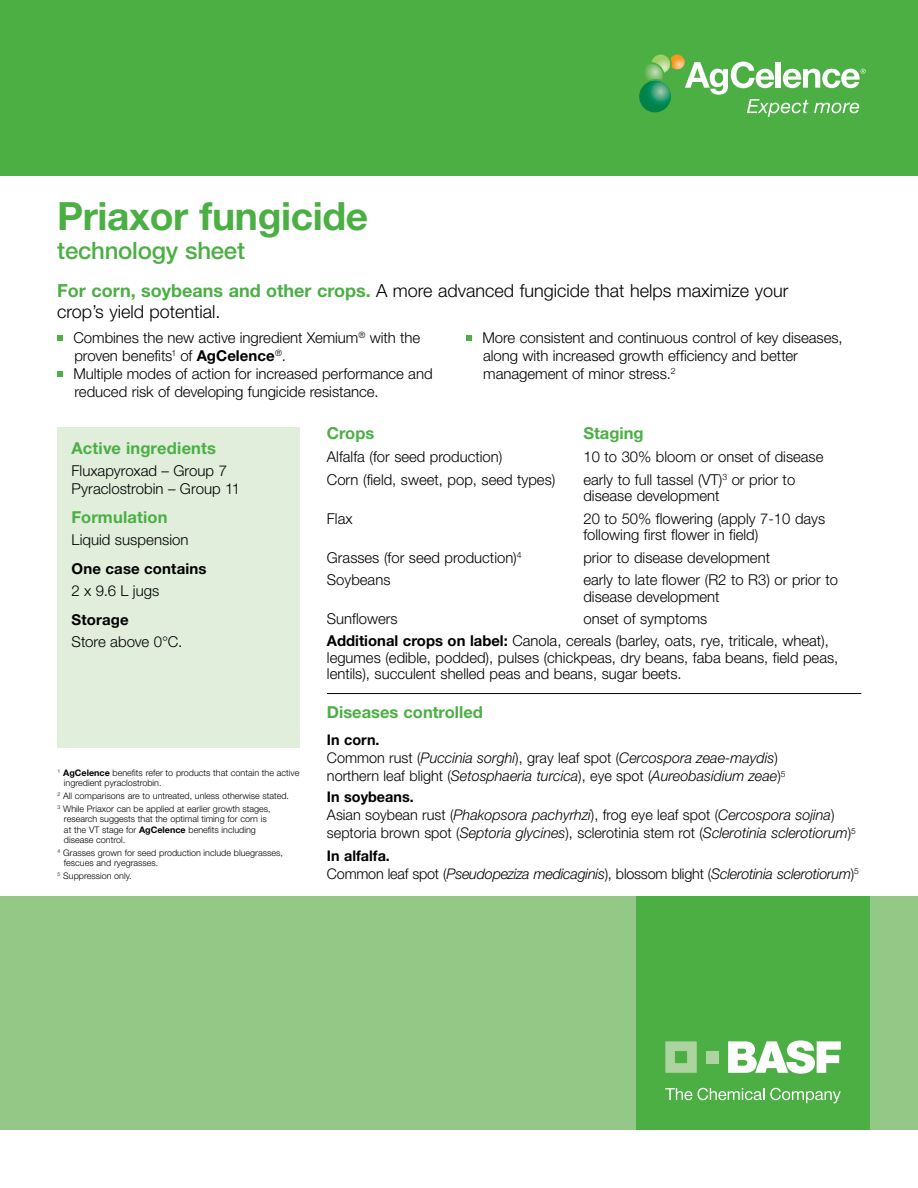
<style>
.page{position:relative;width:918px;height:1188px;background:#fff}
.page>*{position:absolute;margin:0;border:0;box-sizing:border-box;transform-origin:0 0}
.t1{font:700 39px "Helvetica Neue LT Std";letter-spacing:-.01em;color:#4baf44}
.t2{font:500 24px "Helvetica Neue LT Std";letter-spacing:-.01em;color:#4baf44}
.t3{font:300 18px/21px "Helvetica Neue LT Std";color:#000}
.t4{font:700 16.5px "Helvetica Neue LT Std";color:#4baf44}
.t5{font:300 15px/18px "Helvetica Neue LT Std";color:#000}
.t6{font:700 15px "Helvetica Neue LT Std";letter-spacing:.01em;color:#000}
.t7{font:italic 300 14.7px/18px "Helvetica Neue LT Std";color:#000}
.t8{font:300 14.7px/18px "Helvetica Neue LT Std";color:#000}
.t9{font:300 9px/10.5px "Helvetica Neue LT Std";color:#000}
.s1{font-weight:700;color:#4baf44}
.s2{font-weight:700}
.s3{font-weight:700;font-style:normal}
.s4{font-style:normal}
.s5{font-style:italic}
</style>
<div class="page">
<div style="left:57px;top:427px;width:243px;height:320px;background:#e0eedb"></div>
<svg style="left:57px;top:335px;width:6px;height:5px"></svg>
<svg style="left:57px;top:371px;width:6px;height:5px"></svg>
<svg style="left:466px;top:335px;width:6px;height:5px"></svg>
<div style="left:0;top:896px;width:918px;height:234px;background:#94c886"></div>
<div style="left:636px;top:896px;width:234px;height:234px;background:#4baf44"></div>
<svg style="left:728px;top:1040px;width:113px;height:34px"></svg>
<svg style="left:665px;top:1041px;width:32px;height:32px"></svg>
<div style="left:706px;top:1051px;width:12px;height:12px;background:#add3a0"></div>
<svg style="left:665px;top:1088px;width:27px;height:12px"></svg>
<svg style="left:698px;top:1088px;width:66px;height:12px"></svg>
<svg style="left:770px;top:1088px;width:71px;height:15px"></svg>
<div style="left:0;top:0;width:918px;height:175px;background:#4baf44"></div>
<svg style="left:639px;top:55px;width:227px;height:62px"></svg>
<hr style="left:327px;top:693px;width:534px;height:1px;background:#000">
<h1 class="t1" style="left:57px;top:192px;width:313px">Priaxor fungicide</h1>
<h2 class="t2" style="left:57px;top:236px;width:189px">technology sheet</h2>
<p class="t3" style="left:57px;top:280px;width:733px"><span class="s1">For corn, soybeans and other crops.</span> A more advanced fungicide that helps maximize your crop’s yield potential.</p>
<p class="t5" style="left:73px;top:328px;width:361px">Combines the new active ingredient Xemium<sup>®</sup> with the proven benefits<sup>1</sup> of <span class="s2">AgCelence</span><sup>®</sup>.<br>Multiple modes of action for increased performance and reduced risk of developing fungicide resistance.</p>
<p class="t5" style="left:482px;top:328px;width:362px">More consistent and continuous control of key diseases, along with increased growth efficiency and better management of minor stress.<sup>2</sup></p>
<p class="t4" style="left:72px;top:438px;width:146px">Active ingredients</p>
<p class="t5" style="left:72px;top:461px;width:170px">Fluxapyroxad – Group 7<br>Pyraclostrobin – Group 11</p>
<p class="t4" style="left:72px;top:507px;width:98px">Formulation</p>
<p class="t5" style="left:72px;top:530px;width:119px">Liquid suspension</p>
<p class="t6" style="left:72px;top:559px;width:137px">One case contains</p>
<p class="t5" style="left:72px;top:582px;width:89px">2 x 9.6 L jugs</p>
<p class="t6" style="left:72px;top:610px;width:59px">Storage</p>
<p class="t5" style="left:72px;top:633px;width:112px">Store above 0°C.</p>
<p class="t9" style="left:64px;top:767px;width:237px;text-indent:-6px"><sup>1</sup> <span class="s2">AgCelence</span> benefits refer to products that contain the active ingredient pyraclostrobin.</p>
<p class="t9" style="left:58px;top:789px;width:233px;line-height:12.6px"><sup>2</sup> All comparisons are to untreated, unless otherwise stated.<br><sup>3</sup> While Priaxor can be applied at earlier growth stages,</p>
<p class="t9" style="left:64px;top:814px;width:204px">research suggests that the optimal timing for corn is at the VT stage for <span class="s2">AgCelence</span> benefits including disease control.</p>
<p class="t9" style="left:64px;top:847px;width:220px;text-indent:-6px"><sup>4</sup> Grasses grown for seed production include bluegrasses, fescues and ryegrasses.</p>
<p class="t9" style="left:58px;top:870px;width:76px"><sup>5</sup> Suppression only.</p>
<p class="t4" style="left:327px;top:423px;width:49px">Crops</p>
<p class="t4" style="left:583px;top:423px;width:62px">Staging</p>
<p class="t5" style="left:327px;top:448px;width:177px">Alfalfa (for seed production)</p>
<p class="t5" style="left:583px;top:448px;width:242px">10 to 30% bloom or onset of disease</p>
<p class="t5" style="left:327px;top:470px;width:230px">Corn (field, sweet, pop, seed types)</p>
<p class="t5" style="left:583px;top:471px;width:213px;line-height:16.5px">early to full tassel (VT)<sup>3</sup> or prior to disease development</p>
<p class="t5" style="left:327px;top:509px;width:27px">Flax</p>
<p class="t5" style="left:583px;top:510px;width:243px;line-height:16.5px">20 to 50% flowering (apply 7-10 days following first flower in field)</p>
<p class="t5" style="left:327px;top:548px;width:196px">Grasses (for seed production)<sup>4</sup></p>
<p class="t5" style="left:583px;top:548px;width:188px">prior to disease development</p>
<p class="t5" style="left:327px;top:570px;width:65px">Soybeans</p>
<p class="t5" style="left:583px;top:571px;width:256px;line-height:16.5px">early to late flower (R2 to R3) or prior to disease development</p>
<p class="t5" style="left:327px;top:609px;width:72px">Sunflowers</p>
<p class="t5" style="left:327px;top:607px;width:503px;line-height:22.5px;text-indent:257px">onset of symptoms<br><span class="s2">Additional crops on label:</span> Canola, cereals (barley, oats, rye, triticale, wheat),</p>
<p class="t5" style="left:327px;top:649px;width:513px;line-height:16.5px">legumes (edible, podded), pulses (chickpeas, dry beans, faba beans, field peas, lentils), succulent shelled peas and beans, sugar beets.</p>
<p class="t4" style="left:327px;top:702px;width:157px">Diseases controlled</p>
<p class="t7" style="left:327px;top:731px;width:460px"><span class="s3">In corn.<br></span><span class="s4">Common rust (</span>Puccinia sorghi<span class="s4">), gray leaf spot (</span>Cercospora zeae-maydis<span class="s4">) northern leaf blight (</span>Setosphaeria turcica<span class="s4">), eye spot (</span>Aureobasidium zeae<span class="s4">)</span><sup>5</sup></p>
<p class="t8" style="left:327px;top:788px;width:530px"><span class="s2">In soybeans.<br></span>Asian soybean rust (<span class="s5">Phakopsora pachyrhzi</span>), frog eye leaf spot (<span class="s5">Cercospora sojina</span>) septoria brown spot (<span class="s5">Septoria glycines</span>), sclerotinia stem rot (<span class="s5">Sclerotinia sclerotiorum</span>)<sup>5</sup></p>
<p class="t7" style="left:327px;top:847px;width:533px"><span class="s3">In alfalfa.<br></span><span class="s4">Common leaf spot (</span>Pseudopeziza medicaginis<span class="s4">), blossom blight (</span>Sclerotinia sclerotiorum<span class="s4">)</span><sup>5</sup></p>
</div>
